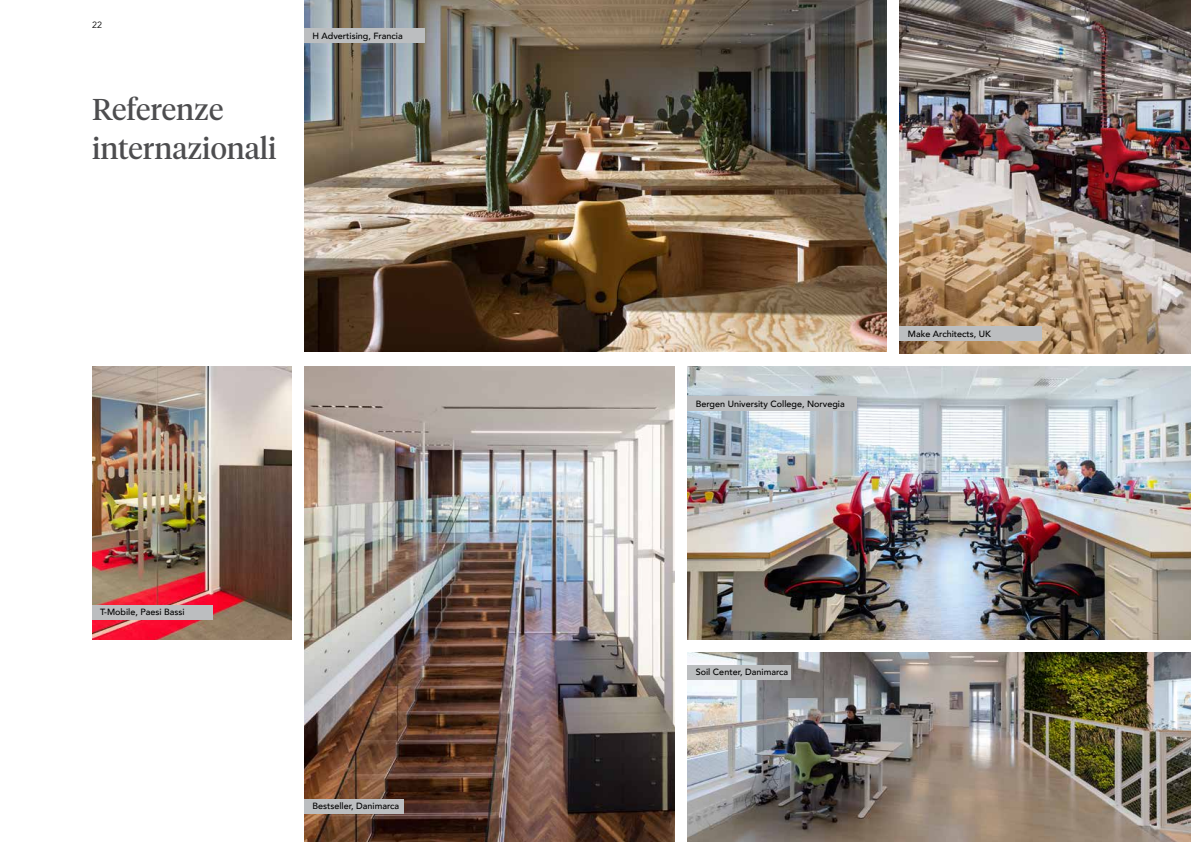
<style>
.page{position:relative;width:1191px;height:842px;background:#fff}
.page>*{position:absolute;margin:0;border:0;box-sizing:border-box;transform-origin:0 0}
.t1{font:30px/39px "Tiempos Headline";color:#4d4d4f}
.t2{font:500 9px "Avenir";color:#000}
.t3{font:9px "Avenir";color:#000}
</style>
<div class="page">
<img style="left:687px;top:366px;width:504px;height:273px">
<img style="left:304px;top:366px;width:370px;height:476px">
<img style="left:899px;top:0;width:292px;height:353px">
<img style="left:304px;top:0;width:582px;height:351px">
<img style="left:687px;top:652px;width:504px;height:190px">
<img style="left:92px;top:366px;width:199px;height:273px">
<div style="left:899px;top:326px;width:142px;height:15px;background:#bcbec0"></div>
<div style="left:687px;top:397px;width:170px;height:14px;background:#bcbec0"></div>
<div style="left:687px;top:665px;width:104px;height:15px;background:#bcbec0"></div>
<div style="left:304px;top:799px;width:100px;height:14px;background:#bcbec0"></div>
<div style="left:92px;top:605px;width:121px;height:15px;background:#bcbec0"></div>
<div style="left:304px;top:28px;width:121px;height:15px;background:#bcbec0"></div>
<p class="t3" style="left:92px;top:20px;width:12px">22</p>
<h1 class="t1" style="left:92px;top:88px;width:186px">Referenze internazionali</h1>
<p class="t2" style="left:312px;top:28px;width:92px">H Advertising, Francia</p>
<p class="t2" style="left:100px;top:604px;width:86px">T-Mobile, Paesi Bassi</p>
<p class="t2" style="left:312px;top:798px;width:88px">Bestseller, Danimarca</p>
<p class="t2" style="left:696px;top:396px;width:150px">Bergen University College, Norvegia</p>
<p class="t2" style="left:908px;top:326px;width:85px">Make Architects, UK</p>
<p class="t2" style="left:696px;top:664px;width:94px">Soil Center, Danimarca</p>
</div>
